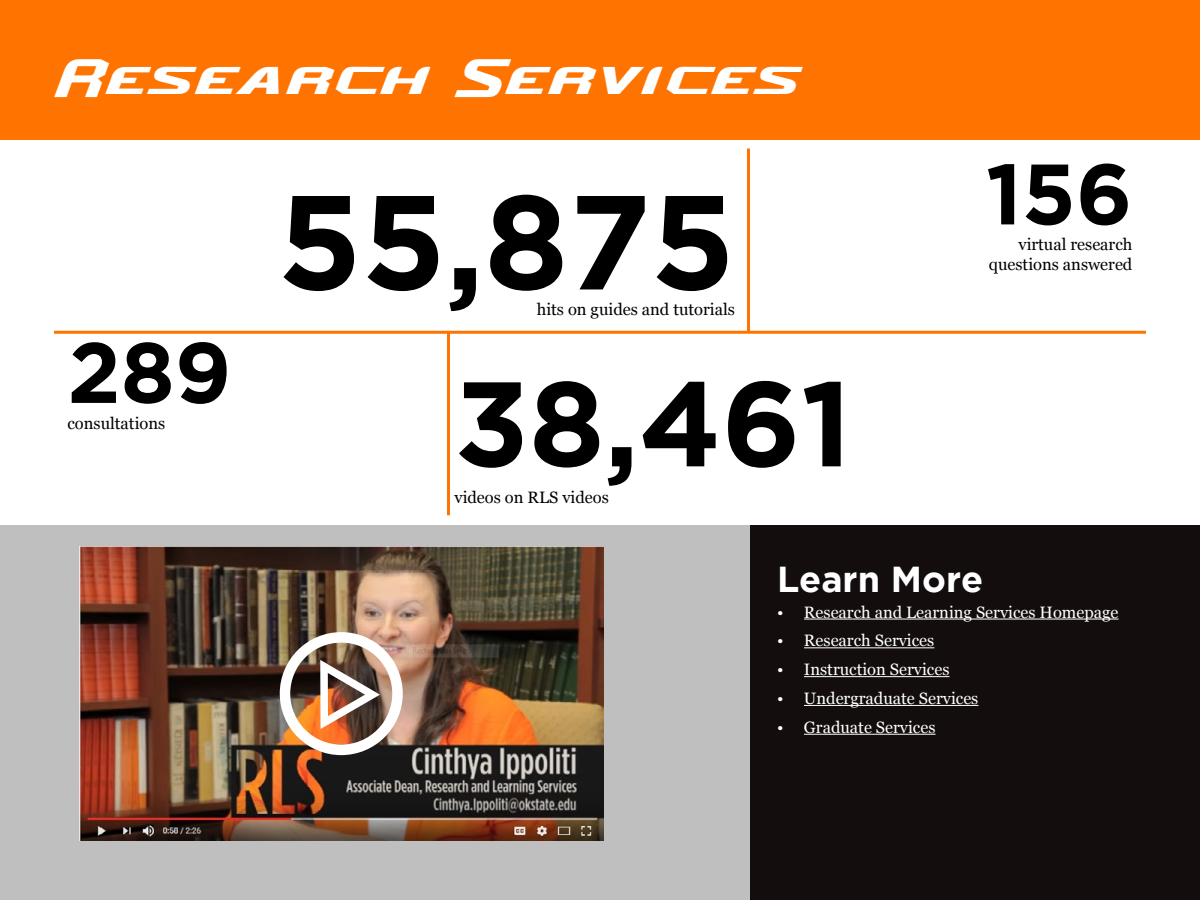
<style>
.page{position:relative;width:1200px;height:900px;background:#fff}
.page>*{position:absolute;margin:0;border:0;box-sizing:border-box;transform-origin:0 0}
.t1{font:700 133.5px "Gotham";color:#000}
.t2{font:700 120px "Gotham";color:#000}
.t3{font:700 85.5px "Gotham";color:#000}
.t4{font:49.5px "Ok State U";color:#fff}
.t5{font:700 36px "Gotham";color:#fff}
.t6{font:16.5px "Georgia";color:#fff}
.t7{font:16.5px/19.8px "Georgia";color:#000;text-align:right}
</style>
<div class="page">
<div style="left:750px;top:525px;width:450px;height:375px;background:#130d0d"></div>
<div style="left:0;top:0;width:1200px;height:140px;background:#ff7300"></div>
<div style="left:0;top:525px;width:750px;height:375px;background:#bfbfbf"></div>
<hr style="left:804px;top:619px;width:315px;height:1px;background:#fff">
<hr style="left:804px;top:647px;width:130px;height:1px;background:#fff">
<hr style="left:804px;top:676px;width:146px;height:1px;background:#fff">
<hr style="left:804px;top:705px;width:174px;height:1px;background:#fff">
<hr style="left:804px;top:734px;width:132px;height:1px;background:#fff">
<img style="left:79px;top:546px;width:525px;height:295px">
<div style="left:280px;top:632px;width:123px;height:123px;border:10px solid #fff;border-radius:50%"></div>
<img style="left:314px;top:656px;width:73px;height:79px">
<hr style="left:54px;top:331px;width:1092px;height:3px;background:#ff7300">
<hr style="left:447px;top:332px;width:3px;height:183px;background:#ff7300">
<hr style="left:747px;top:148px;width:3px;height:184px;background:#ff7300">
<h3 class="t4" style="left:54px;top:54px;width:750px">Research Services</h3>
<h3 class="t3" style="left:68px;top:323px;width:165px">289</h3>
<p class="t7" style="left:68px;top:413px;width:99px">consultations</p>
<h1 class="t1" style="left:278px;top:165px;width:459px">55,875</h1>
<p class="t7" style="left:537px;top:300px;width:200px">hits on guides and tutorials</p>
<h2 class="t2" style="left:454px;top:355px;width:399px">38,461</h2>
<p class="t7" style="left:454px;top:487px;width:156px">videos on RLS videos</p>
<h3 class="t3" style="left:986px;top:145px;width:148px">156</h3>
<p class="t7" style="left:989px;top:235px;width:145px">virtual research questions answered</p>
<h3 class="t5" style="left:777px;top:558px;width:208px">Learn More</h3>
<p class="t6" style="left:777px;top:602px;width:343px">• Research and Learning Services Homepage</p>
<p class="t6" style="left:777px;top:631px;width:159px">• Research Services</p>
<p class="t6" style="left:777px;top:659px;width:174px">• Instruction Services</p>
<p class="t6" style="left:777px;top:688px;width:203px">• Undergraduate Services</p>
<p class="t6" style="left:777px;top:717px;width:160px">• Graduate Services</p>
</div>
